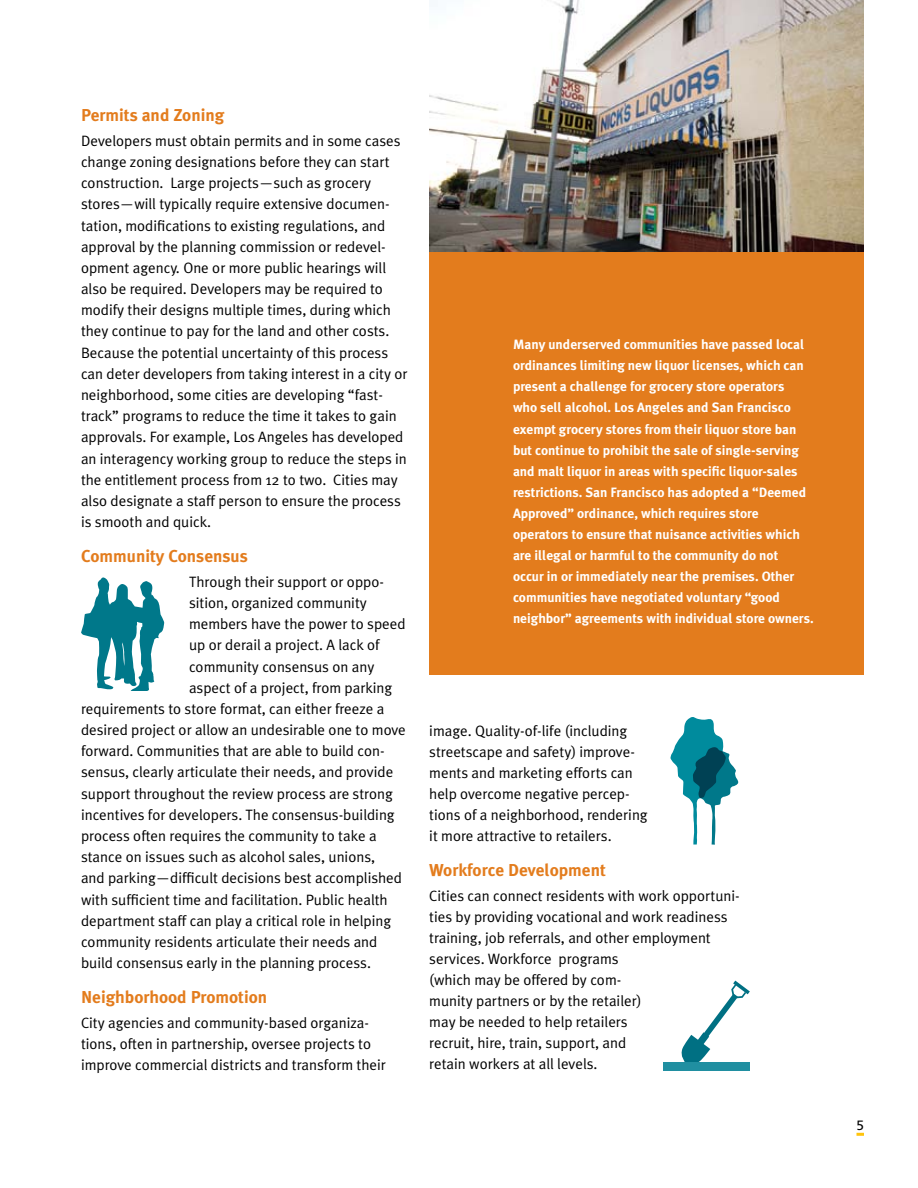
<style>
.page{position:relative;width:918px;height:1188px;background:#fff}
.page>*{position:absolute;margin:0;border:0;box-sizing:border-box;transform-origin:0 0}
.t1{font:700 17.25px "Meta Plus";color:#e37c1d}
.t2{font:15px/21.1px "Meta Plus Normal";color:#000}
.t3{font:700 13.5px/21px "Meta Plus";color:#fff}
.t4{font:13.5px "Frutiger";color:#000}
</style>
<div class="page">
<svg style="left:856px;top:1133px;width:8px;height:3px"></svg>
<img style="left:429px;top:0;width:435px;height:252px">
<div style="left:429px;top:252px;width:435px;height:423px;background:#e37c1d"></div>
<svg style="left:81px;top:578px;width:83px;height:113px"></svg>
<svg style="left:670px;top:717px;width:69px;height:128px"></svg>
<svg style="left:681px;top:981px;width:69px;height:85px"></svg>
<div style="left:663px;top:1062px;width:86px;height:8px;background:#208fa1"></div>
<p class="t1" style="left:81px;top:105px;width:145px">Permits and Zoning</p>
<p class="t2" style="left:81px;top:130px;width:328px">Developers must obtain permits and in some cases change zoning designations before they can start construction. Large projects—such as grocery stores—will typically require extensive documen&shy;tation, modifications to existing regulations, and approval by the planning commission or redevel&shy;opment agency. One or more public hearings will also be required. Developers may be required to modify their designs multiple times, during which they continue to pay for the land and other costs.<br>Because the potential uncertainty of this process can deter developers from taking interest in a city or neighborhood, some cities are developing “fast&shy;track” programs to reduce the time it takes to gain approvals. For example, Los Angeles has developed an interagency working group to reduce the steps in the entitlement process from 12 to two. Cities may also designate a staff person to ensure the process is smooth and quick.</p>
<p class="t1" style="left:81px;top:546px;width:168px">Community Consensus</p>
<p class="t2" style="left:189px;top:571px;width:197px">Through their support or oppo-</p>
<p class="t2" style="left:189px;top:592px;width:179px">sition, organized community</p>
<p class="t2" style="left:189px;top:613px;width:218px">members have the power to speed</p>
<p class="t2" style="left:189px;top:634px;width:192px">up or derail a project. A lack of</p>
<p class="t2" style="left:189px;top:656px;width:187px">community consensus on any</p>
<p class="t2" style="left:189px;top:677px;width:205px">aspect of a project, from parking</p>
<p class="t2" style="left:81px;top:698px;width:305px">requirements to store format, can either freeze a</p>
<p class="t2" style="left:81px;top:719px;width:326px">desired project or allow an undesirable one to move</p>
<p class="t2" style="left:81px;top:740px;width:305px">forward. Communities that are able to build con-</p>
<p class="t2" style="left:81px;top:761px;width:314px">sensus, clearly articulate their needs, and provide</p>
<p class="t2" style="left:81px;top:783px;width:313px">support throughout the review process are strong</p>
<p class="t2" style="left:81px;top:804px;width:315px">incentives for developers. The consensus-building</p>
<p class="t2" style="left:81px;top:825px;width:297px">process often requires the community to take a</p>
<p class="t2" style="left:81px;top:846px;width:296px">stance on issues such as alcohol sales, unions,</p>
<p class="t2" style="left:81px;top:867px;width:323px">and parking—difficult decisions best accomplished</p>
<p class="t2" style="left:81px;top:889px;width:308px">with sufficient time and facilitation. Public health</p>
<p class="t2" style="left:81px;top:910px;width:312px">department staff can play a critical role in helping</p>
<p class="t2" style="left:81px;top:931px;width:298px">community residents articulate their needs and</p>
<p class="t2" style="left:81px;top:952px;width:291px">build consensus early in the planning process.</p>
<p class="t1" style="left:81px;top:987px;width:188px">Neighborhood Promotion</p>
<p class="t2" style="left:81px;top:1012px;width:306px">City agencies and community-based organiza&shy;tions, often in partnership, oversee projects to improve commercial districts and transform their</p>
<p class="t3" style="left:513px;top:334px;width:302px">Many underserved communities have passed local ordinances limiting new liquor licenses, which can present a challenge for grocery store operators<br>who sell alcohol. Los Angeles and San Francisco exempt grocery stores from their liquor store ban but continue to prohibit the sale of single-serving and malt liquor in areas with specific liquor-sales restrictions. San Francisco has adopted a “Deemed Approved” ordinance, which requires store operators to ensure that nuisance activities which are illegal or harmful to the community do not<br>occur in or immediately near the premises. Other communities have negotiated voluntary “good neighbor” agreements with individual store owners.</p>
<p class="t2" style="left:429px;top:720px;width:220px">image. Quality-of-life (including streetscape and safety) improve&shy;ments and marketing efforts can help overcome negative percep&shy;tions of a neighborhood, rendering it more attractive to retailers.</p>
<p class="t1" style="left:429px;top:860px;width:178px">Workforce Development</p>
<p class="t2" style="left:429px;top:885px;width:312px">Cities can connect residents with work opportuni&shy;ties by providing vocational and work readiness training, job referrals, and other employment services. Workforce programs<br>(which may be offered by com-<br>munity partners or by the retailer)<br>may be needed to help retailers<br>recruit, hire, train, support, and<br>retain workers at all levels.</p>
<p class="t4" style="left:856px;top:1117px;width:9px">5</p>
</div>
